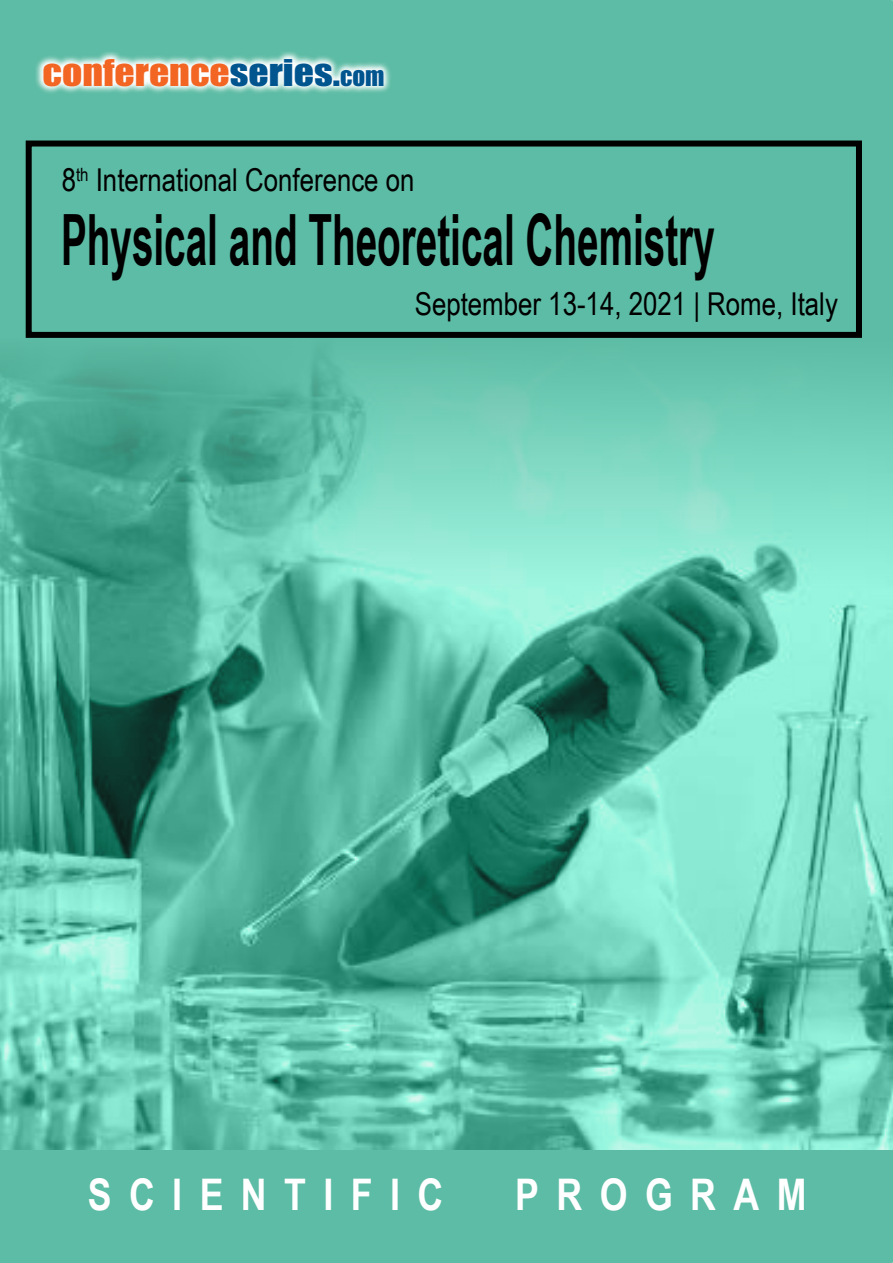
<style>
.page{position:relative;width:893px;height:1263px;background:#5dbca5}
.page>*{position:absolute;margin:0;border:0;box-sizing:border-box;transform-origin:0 0}
.t1{font:700 70.8px "Arial Narrow";color:#000;scale:.67 1}
.t2{font:700 43.5px "Arial Narrow";letter-spacing:.4em;color:#fff}
.t3{font:34.05px "Impact";color:#f26522;scale:1.16 1}
.t4{font:31.5px "Arial Narrow";color:#000}
.s1{color:#00558f}
.s2{font-size:24.45px;color:#00558f}
</style>
<div class="page">
<div style="left:0;top:1132px;width:893px;height:97px;background:#5dbca5"></div>
<svg style="left:34px;top:51px;width:357px;height:44px"></svg>
<div style="left:26px;top:141px;width:836px;height:197px;border:6px solid #000"></div>
<img style="left:0;top:322px;width:893px;height:827px">
<p class="t3" style="left:43px;top:46px;width:296px">CONFERENCE<span class="s1">SERIES.</span><span class="s2">COM</span></p>
<p class="t4" style="left:62px;top:157px;width:354px">8<sup>th</sup> International Conference on</p>
<h1 class="t1" style="left:61px;top:186px;width:977px">Physical and Theoretical Chemistry</h1>
<p class="t4" style="left:415px;top:281px;width:425px">September 13-14, 2021 | Rome, Italy</p>
<h2 class="t2" style="left:88px;top:1162px;width:357px">SCIENTIFIC</h2>
<h2 class="t2" style="left:515px;top:1162px;width:293px">PROGRAM</h2>
</div>
